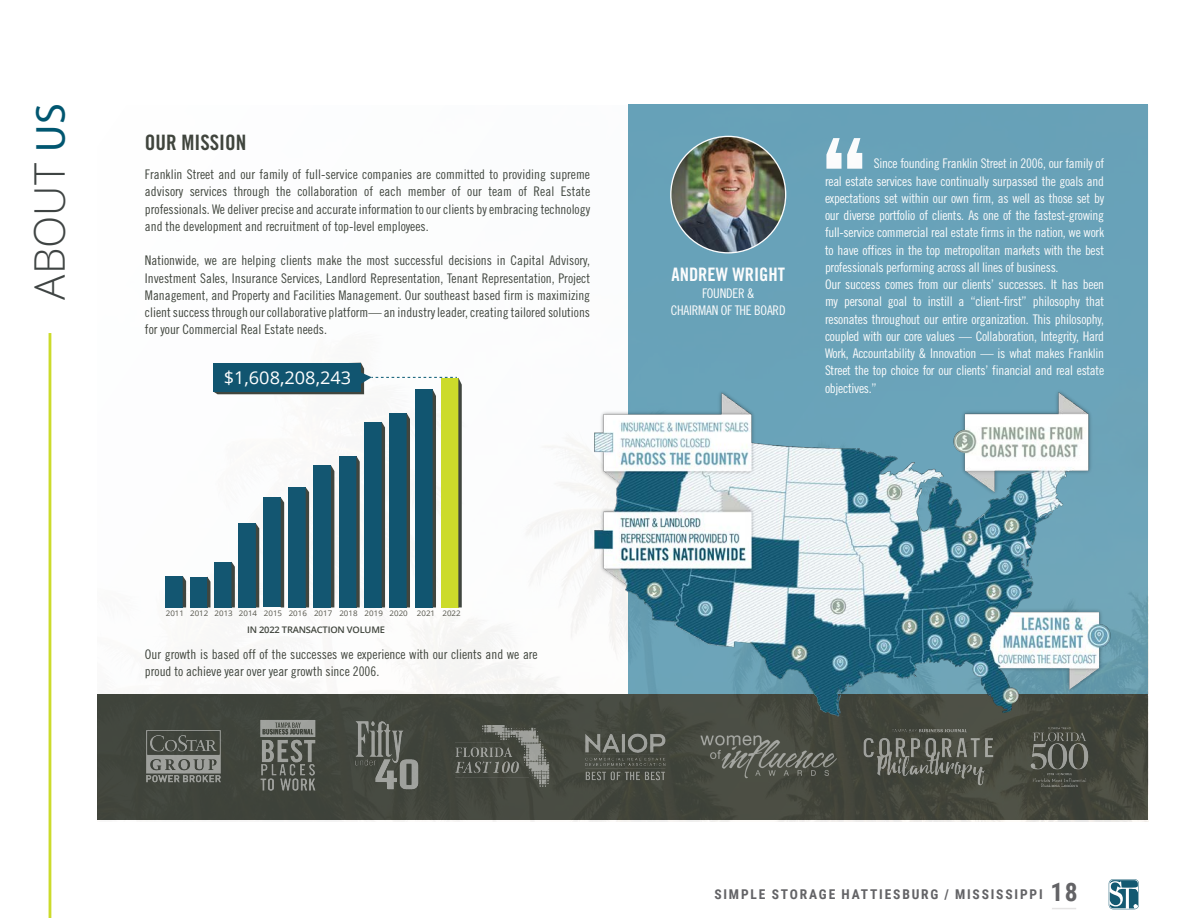
<style>
.page{position:relative;width:1188px;height:918px;background:#fff}
.page>*{position:absolute;margin:0;border:0;box-sizing:border-box;transform-origin:0 0}
.t1{font:300 42.15px "Open Sans";color:#3f4443}
.t2{font:21.3px "Trade Gothic Bold Cond Twenty";color:#40453d}
.t3{font:18.6px "Trade Gothic Bold Cond Twenty";color:#fff}
.t4{font:17.55px "Open Sans";color:#fff}
.t5{font:700 13.5px "Roboto Condensed";letter-spacing:.135em;color:#636366}
.t6{font:13.2px/17.2px "Trade Gothic Cond Eighteen";color:#40453d;text-align:justify}
.t7{font:13.2px/17.2px "Trade Gothic Cond Eighteen";letter-spacing:-.02em;color:#fff;text-align:center}
.t8{font:600 9px "Open Sans";letter-spacing:-.02em;color:#40453d}
.t9{font:7.65px "Open Sans";color:#54544a;scale:1.04 1}
.s1{font-family:"Myriad Pro";font-weight:400;color:#005670}
.s2{font-size:25.5px}
</style>
<div class="page">
<svg style="left:1052px;top:908px;width:24px;height:1px"></svg>
<svg style="left:1109px;top:879px;width:30px;height:30px"></svg>
<img style="left:97px;top:105px;width:1051px;height:717px">
<div style="left:166px;top:576px;width:17px;height:31px;background:#135671"></div>
<svg style="left:183px;top:576px;width:3px;height:31px"></svg>
<div style="left:190px;top:577px;width:17px;height:30px;background:#135671"></div>
<svg style="left:207px;top:363px;width:255px;height:244px"></svg>
<img style="left:356px;top:722px;width:63px;height:70px">
<img style="left:258px;top:719px;width:59px;height:75px">
<img style="left:862px;top:726px;width:132px;height:61px">
<img style="left:145px;top:727px;width:77px;height:59px">
<img style="left:697px;top:732px;width:143px;height:48px">
<img style="left:583px;top:731px;width:84px;height:51px">
<img style="left:456px;top:725px;width:93px;height:62px">
<img style="left:1021px;top:719px;width:86px;height:75px">
<img style="left:590px;top:387px;width:527px;height:332px">
<hr style="left:49px;top:333px;width:2px;height:585px;background:#ccdb2a">
<p class="t1" style="left:21px;top:300px;width:198px;rotate:-90deg">ABOUT <span class="s1">US</span></p>
<p class="t2" style="left:145px;top:129px;width:103px">OUR MISSION</p>
<p class="t6" style="left:145px;top:166px;width:447px">Franklin Street and our family of full-service companies are committed to providing supreme advisory services through the collaboration of each member of our team of Real Estate professionals. We deliver precise and accurate information to our clients by embracing technology and the development and recruitment of top-level employees.</p>
<p class="t6" style="left:145px;top:252px;width:447px">Nationwide, we are helping clients make the most successful decisions in Capital Advisory, Investment Sales, Insurance Services, Landlord Representation, Tenant Representation, Project Management, and Property and Facilities Management. Our southeast based firm is maximizing client success through our collaborative platform— an industry leader, creating tailored solutions for your Commercial Real Estate needs.</p>
<p class="t4" style="left:224px;top:366px;width:129px">$1,608,208,243</p>
<p class="t3" style="left:671px;top:263px;width:115px">ANDREW WRIGHT</p>
<p class="t7" style="left:671px;top:285px;width:116px">FOUNDER &amp;<br>CHAIRMAN OF THE BOARD</p>
<p class="t7" style="left:825px;top:155px;width:281px;text-align:left;text-indent:49px">Since founding Franklin Street in 2006, our family of real estate services have continually surpassed the goals and expectations set within our own firm, as well as those set by our diverse portfolio of clients. As one of the fastest-growing full-service commercial real estate firms in the nation, we work to have offices in the top metropolitan markets with the best professionals performing across all lines of business.<br>Our success comes from our clients’ successes. It has been my personal goal to instill a “client-first” philosophy that resonates throughout our entire organization. This philosophy, coupled with our core values — Collaboration, Integrity, Hard Work, Accountability &amp; Innovation — is what makes Franklin Street the top choice for our clients’ financial and real estate objectives.”</p>
<p class="t9" style="left:339px;top:608px;width:118px">2018 2019 2020 2021 2022</p>
<p class="t6" style="left:145px;top:646px;width:394px">Our growth is based off of the successes we experience with our clients and we are proud to achieve year over year growth since 2006.</p>
<p class="t9" style="left:166px;top:608px;width:162px">2011 2012 2013 2014 2015 2016 2017</p>
<p class="t8" style="left:247px;top:624px;width:139px">IN 2022 TRANSACTION VOLUME</p>
<p class="t5" style="left:714px;top:885px;width:365px">SIMPLE STORAGE HATTIESBURG / MISSISSIPPI <span class="s2">18</span></p>
</div>
